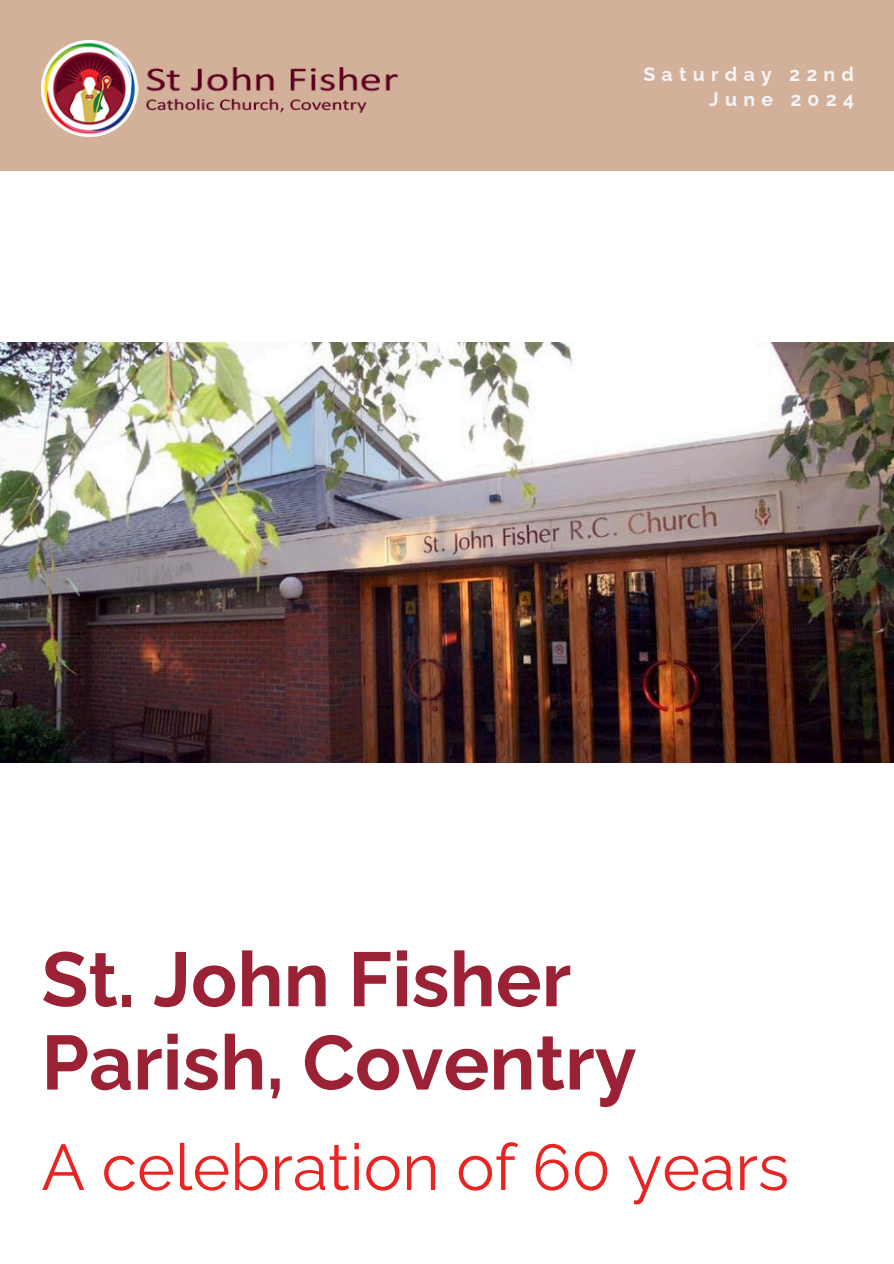
<style>
.page{position:relative;width:894px;height:1264px;background:#fff}
.page>*{position:absolute;margin:0;border:0;box-sizing:border-box;transform-origin:0 0}
.t1{font:700 76.5px/83.2px "Raleway";color:#9b2135}
.t2{font:64.5px "Raleway";color:#e92523}
.t3{font:700 19.5px "Raleway";letter-spacing:.32em;color:#f5f4f6}
</style>
<div class="page">
<img style="left:0;top:342px;width:893px;height:420px">
<div style="left:0;top:0;width:893px;height:171px;background:#d2b09a"></div>
<img style="left:41px;top:40px;width:358px;height:97px">
<p class="t3" style="left:643px;top:62px;width:212px">Saturday 22nd</p>
<p class="t3" style="left:709px;top:88px;width:146px">June 2024</p>
<p class="t1" style="left:41px;top:937px;width:596px">St. John Fisher<br>Parish, Coventry</p>
<h1 class="t2" style="left:41px;top:1129px;width:749px">A celebration of 60 years</h1>
</div>
